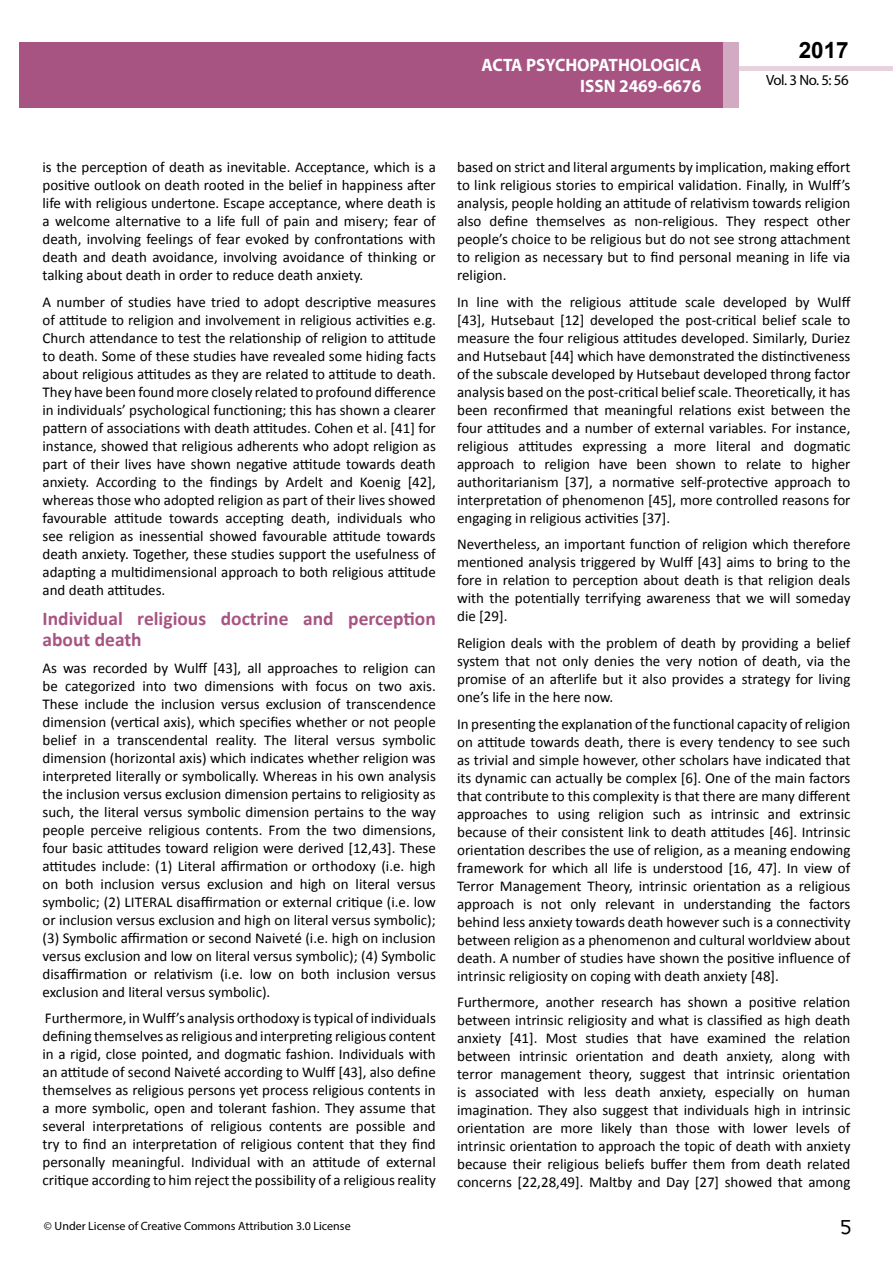
<style>
.page{position:relative;width:893px;height:1263px;background:#fff}
.page>*{position:absolute;margin:0;border:0;box-sizing:border-box;transform-origin:0 0}
.t1{font:25.5px "Tunga";color:#000}
.t2{font:700 22.5px "Arial";color:#000}
.t3{font:700 19.5px/21.5px "Calibri";color:#a75483}
.t4{font:700 18px/21.6px "Myriad Pro";color:#fff;text-align:right;scale:.96 1}
.t5{font:15px/18px "Calibri";color:#000;text-align:justify}
.t6{font:14.85px "Myriad Pro";letter-spacing:-.03em;color:#000}
.t7{font:12px "Myriad Pro";color:#000}
</style>
<div class="page">
<div style="left:722px;top:66px;width:171px;height:5px;background:#e6d1dd"></div>
<div style="left:19px;top:42px;width:706px;height:66px;background:#a75483"></div>
<div style="left:724px;top:42px;width:15px;height:66px;background:#d2aac1"></div>
<p class="t4" style="left:482px;top:53px;width:230px">ACTA PSYCHOPATHOLOGICA<br>ISSN 2469-6676</p>
<h2 class="t2" style="left:799px;top:35px;width:52px">2017</h2>
<p class="t6" style="left:766px;top:71px;width:84px">Vol. 3 No. 5: 56</p>
<p class="t5" style="left:43px;top:158px;width:395px">is the perception of death as inevitable. Acceptance, which is a positive outlook on death rooted in the belief in happiness after life with religious undertone. Escape acceptance, where death is a welcome alternative to a life full of pain and misery; fear of death, involving feelings of fear evoked by confrontations with death and death avoidance, involving avoidance of thinking or talking about death in order to reduce death anxiety.</p>
<p class="t5" style="left:43px;top:293px;width:395px">A number of studies have tried to adopt descriptive measures of attitude to religion and involvement in religious activities e.g.<br>Church attendance to test the relationship of religion to attitude to death. Some of these studies have revealed some hiding facts about religious attitudes as they are related to attitude to death.<br>They have been found more closely related to profound difference in individuals’ psychological functioning; this has shown a clearer pattern of associations with death attitudes. Cohen et al. [41] for instance, showed that religious adherents who adopt religion as part of their lives have shown negative attitude towards death anxiety. According to the findings by Ardelt and Koenig [42], whereas those who adopted religion as part of their lives showed favourable attitude towards accepting death, individuals who see religion as inessential showed favourable attitude towards death anxiety. Together, these studies support the usefulness of adapting a multidimensional approach to both religious attitude and death attitudes.</p>
<h3 class="t3" style="left:43px;top:608px;width:395px">Individual religious doctrine and perception about death</h3>
<p class="t5" style="left:43px;top:659px;width:395px">As was recorded by Wulff [43], all approaches to religion can be categorized into two dimensions with focus on two axis.<br>These include the inclusion versus exclusion of transcendence dimension (vertical axis), which specifies whether or not people belief in a transcendental reality. The literal versus symbolic dimension (horizontal axis) which indicates whether religion was interpreted literally or symbolically. Whereas in his own analysis the inclusion versus exclusion dimension pertains to religiosity as such, the literal versus symbolic dimension pertains to the way people perceive religious contents. From the two dimensions, four basic attitudes toward religion were derived [12,43]. These attitudes include: (1) Literal affirmation or orthodoxy (i.e. high on both inclusion versus exclusion and high on literal versus symbolic; (2) LITERAL disaffirmation or external critique (i.e. low or inclusion versus exclusion and high on literal versus symbolic); (3) Symbolic affirmation or second Naiveté (i.e. high on inclusion versus exclusion and low on literal versus symbolic); (4) Symbolic disaffirmation or relativism (i.e. low on both inclusion versus exclusion and literal versus symbolic).</p>
<p class="t5" style="left:43px;top:1009px;width:395px">Furthermore, in Wulff’s analysis orthodoxy is typical of individuals defining themselves as religious and interpreting religious content in a rigid, close pointed, and dogmatic fashion. Individuals with an attitude of second Naiveté according to Wulff [43], also define themselves as religious persons yet process religious contents in a more symbolic, open and tolerant fashion. They assume that several interpretations of religious contents are possible and try to find an interpretation of religious content that they find personally meaningful. Individual with an attitude of external critique according to him reject the possibility of a religious reality</p>
<p class="t5" style="left:457px;top:158px;width:395px">based on strict and literal arguments by implication, making effort to link religious stories to empirical validation. Finally, in Wulff’s analysis, people holding an attitude of relativism towards religion also define themselves as non-religious. They respect other people’s choice to be religious but do not see strong attachment to religion as necessary but to find personal meaning in life via religion.</p>
<p class="t5" style="left:457px;top:293px;width:395px">In line with the religious attitude scale developed by Wulff [43], Hutsebaut [12] developed the post-critical belief scale to measure the four religious attitudes developed. Similarly, Duriez and Hutsebaut [44] which have demonstrated the distinctiveness of the subscale developed by Hutsebaut developed throng factor analysis based on the post-critical belief scale. Theoretically, it has been reconfirmed that meaningful relations exist between the four attitudes and a number of external variables. For instance, religious attitudes expressing a more literal and dogmatic approach to religion have been shown to relate to higher authoritarianism [37], a normative self-protective approach to interpretation of phenomenon [45], more controlled reasons for engaging in religious activities [37].</p>
<p class="t5" style="left:457px;top:535px;width:395px">Nevertheless, an important function of religion which therefore mentioned analysis triggered by Wulff [43] aims to bring to the fore in relation to perception about death is that religion deals with the potentially terrifying awareness that we will someday die [29].</p>
<p class="t5" style="left:457px;top:634px;width:395px">Religion deals with the problem of death by providing a belief system that not only denies the very notion of death, via the promise of an afterlife but it also provides a strategy for living one’s life in the here now.</p>
<p class="t5" style="left:457px;top:714px;width:395px">In presenting the explanation of the functional capacity of religion on attitude towards death, there is every tendency to see such as trivial and simple however, other scholars have indicated that its dynamic can actually be complex [6]. One of the main factors that contribute to this complexity is that there are many different approaches to using religion such as intrinsic and extrinsic because of their consistent link to death attitudes [46]. Intrinsic orientation describes the use of religion, as a meaning endowing framework for which all life is understood [16, 47]. In view of Terror Management Theory, intrinsic orientation as a religious approach is not only relevant in understanding the factors behind less anxiety towards death however such is a connectivity between religion as a phenomenon and cultural worldview about death. A number of studies have shown the positive influence of intrinsic religiosity on coping with death anxiety [48].</p>
<p class="t5" style="left:457px;top:993px;width:395px">Furthermore, another research has shown a positive relation between intrinsic religiosity and what is classified as high death anxiety [41]. Most studies that have examined the relation between intrinsic orientation and death anxiety, along with terror management theory, suggest that intrinsic orientation is associated with less death anxiety, especially on human imagination. They also suggest that individuals high in intrinsic orientation are more likely than those with lower levels of intrinsic orientation to approach the topic of death with anxiety because their religious beliefs buffer them from death related concerns [22,28,49]. Maltby and Day [27] showed that among</p>
<p class="t7" style="left:44px;top:1218px;width:308px">© Under License of Creative Commons Attribution 3.0 License</p>
<h1 class="t1" style="left:840px;top:1210px;width:13px">5</h1>
</div>
